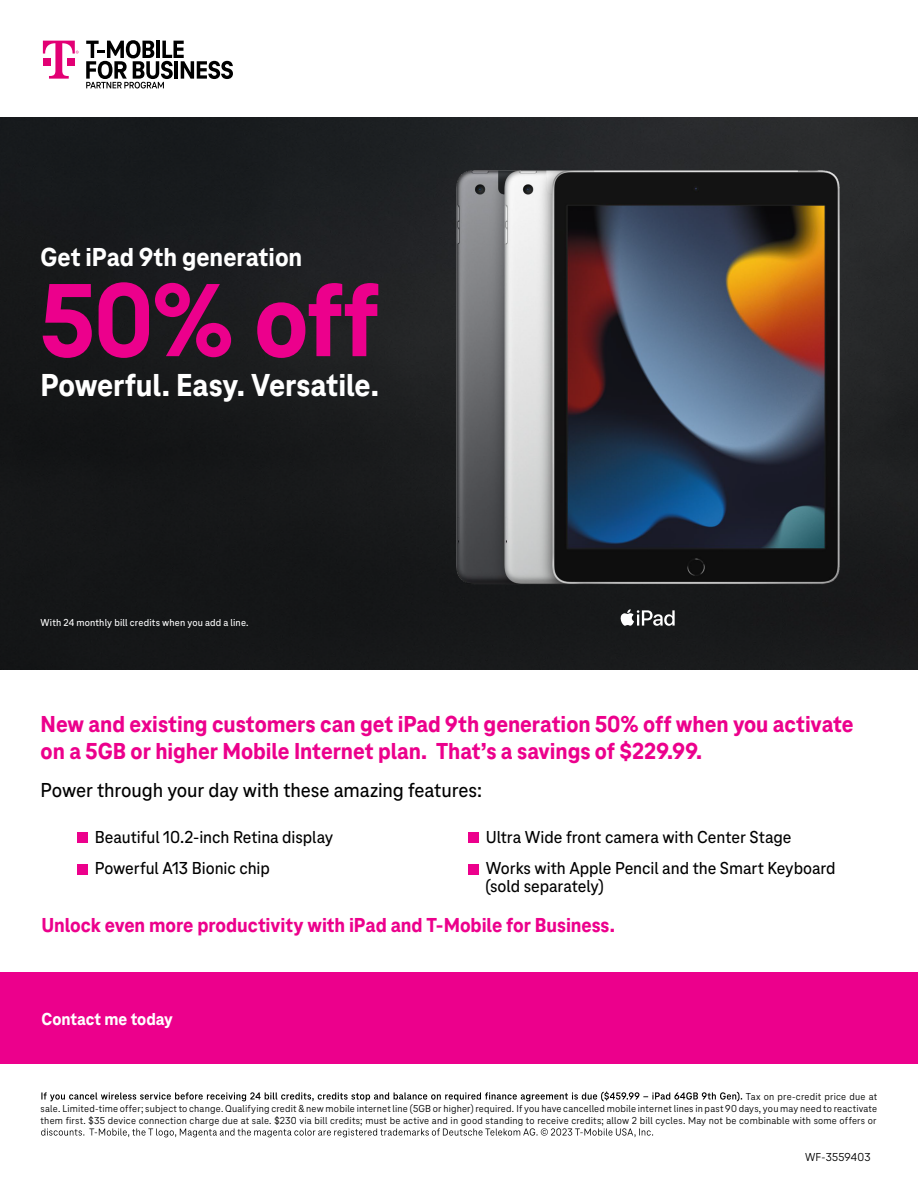
<style>
.page{position:relative;width:918px;height:1188px;background:#fff}
.page>*{position:absolute;margin:0;border:0;box-sizing:border-box;transform-origin:0 0}
.t1{font:800 108px "Tele Neo";color:#ec008c}
.t2{font:800 33px "Tele Neo";letter-spacing:-.005em;color:#fff}
.t3{font:800 27px "Tele Neo";color:#fff}
.t4{font:800 24px/27px "Tele Neo";color:#ec008c}
.t5{font:800 21px "Tele Neo";letter-spacing:-.005em;color:#ec008c}
.t6{font:500 21px "Tele Neo";letter-spacing:-.005em;color:#000}
.t7{font:500 18px/31.5px "Tele Neo";letter-spacing:-.005em;color:#000}
.t8{font:800 18px "Tele Neo";letter-spacing:-.005em;color:#fff}
.t9{font:12px "Tele Neo";letter-spacing:.015em;color:#000}
.t10{font:10.5px/12px "Tele Neo";letter-spacing:.02em;color:#000;text-align:justify}
.t11{font:500 10.5px "Tele Neo";letter-spacing:.015em;color:#fff}
</style>
<div class="page">
<img style="left:0;top:117px;width:918px;height:553px">
<div style="left:77px;top:832px;width:11px;height:11px;background:#ec008c"></div>
<div style="left:77px;top:864px;width:11px;height:10px;background:#ec008c"></div>
<div style="left:468px;top:832px;width:11px;height:11px;background:#ec008c"></div>
<div style="left:468px;top:864px;width:11px;height:10px;background:#ec008c"></div>
<div style="left:0;top:972px;width:918px;height:91px;background:#ec008c"></div>
<svg style="left:41px;top:1092px;width:701px;height:9px"></svg>
<svg style="left:41px;top:1128px;width:612px;height:9px"></svg>
<img style="left:415px;top:138px;width:465px;height:478px">
<svg style="left:620px;top:609px;width:55px;height:17px"></svg>
<svg style="left:86px;top:40px;width:147px;height:49px"></svg>
<svg style="left:43px;top:41px;width:36px;height:38px"></svg>
<h3 class="t3" style="left:40px;top:242px;width:263px">Get iPad 9th generation</h3>
<h1 class="t1" style="left:40px;top:260px;width:340px">50% off</h1>
<h2 class="t2" style="left:40px;top:366px;width:340px">Powerful. Easy. Versatile.</h2>
<p class="t11" style="left:40px;top:617px;width:210px">With 24 monthly bill credits when you add a line.</p>
<h3 class="t4" style="left:41px;top:711px;width:815px">New and existing customers can get iPad 9th generation 50% off when you activate on a 5GB or higher Mobile Internet plan. That’s a savings of $229.99.</h3>
<h3 class="t6" style="left:41px;top:778px;width:443px">Power through your day with these amazing features:</h3>
<h3 class="t7" style="left:95px;top:821px;width:240px">Beautiful 10.2-inch Retina display<br>Powerful A13 Bionic chip</h3>
<h3 class="t7" style="left:486px;top:821px;width:351px">Ultra Wide front camera with Center Stage<br>Works with Apple Pencil and the Smart Keyboard</h3>
<h3 class="t7" style="left:486px;top:871px;width:120px">(sold separately)</h3>
<h3 class="t5" style="left:41px;top:913px;width:575px">Unlock even more productivity with iPad and T-Mobile for Business.</h3>
<h3 class="t8" style="left:41px;top:1009px;width:133px">Contact me today</h3>
<p class="t10" style="left:41px;top:1090px;width:838px;text-indent:705px">Tax on pre-credit price due at sale. Limited-time offer; subject to change. Qualifying credit &amp; new mobile internet line (5GB or higher) required. If you have cancelled mobile internet lines in past 90 days, you may need to reactivate them first. $35 device connection charge due at sale. $230 via bill credits; must be active and in good standing to receive credits; allow 2 bill cycles. May not be combinable with some offers or</p>
<p class="t9" style="left:805px;top:1150px;width:67px">WF-3559403</p>
</div>
